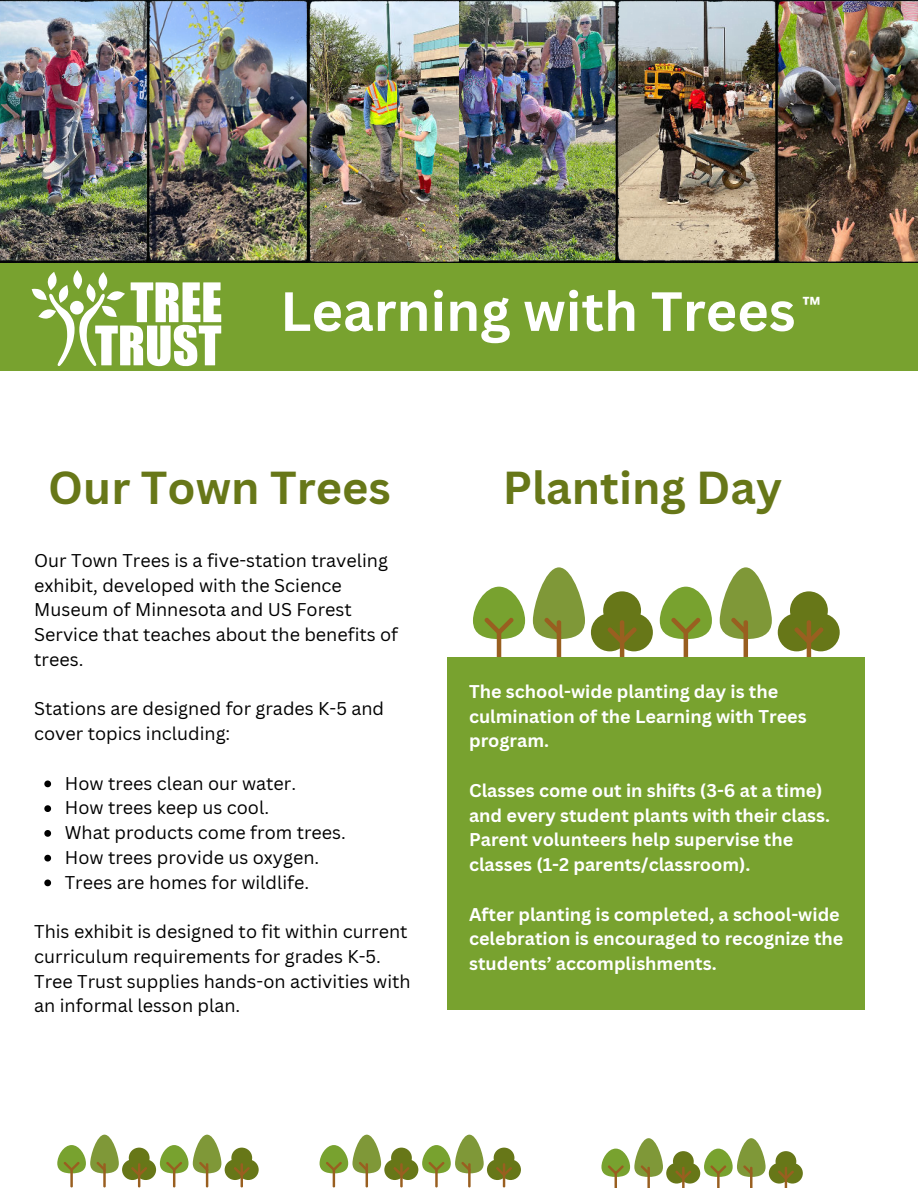
<style>
.page{position:relative;width:918px;height:1188px;background:#fff}
.page>*{position:absolute;margin:0;border:0;box-sizing:border-box;transform-origin:0 0}
.t1{font:700 54px "Canva Sans";color:#fff}
.t2{font:700 45px "Canva Sans";color:#677718}
.t3{font:700 22.5px "Canva Sans";color:#fff}
.t4{font:18px/24.8px "Canva Sans";color:#000}
.t5{font:700 18px/24.8px "Canva Sans";color:#fff}
</style>
<div class="page">
<img style="left:0;top:0;width:918px;height:263px">
<img style="left:459px;top:1px;width:317px;height:259px">
<img style="left:776px;top:1px;width:142px;height:261px">
<div style="left:0;top:263px;width:918px;height:108px;background:#78a22f"></div>
<svg style="left:32px;top:270px;width:189px;height:96px"></svg>
<div style="left:603px;top:591px;width:38px;height:38px;background:#677718;border-radius:50%"></div>
<div style="left:591px;top:613px;width:38px;height:38px;background:#677718;border-radius:50%"></div>
<div style="left:615px;top:613px;width:38px;height:38px;background:#677718;border-radius:50%"></div>
<svg style="left:607px;top:620px;width:30px;height:37px"></svg>
<svg style="left:473px;top:587px;width:52px;height:70px"></svg>
<svg style="left:533px;top:567px;width:52px;height:90px"></svg>
<div style="left:790px;top:591px;width:38px;height:38px;background:#677718;border-radius:50%"></div>
<div style="left:778px;top:613px;width:38px;height:38px;background:#677718;border-radius:50%"></div>
<div style="left:802px;top:613px;width:38px;height:38px;background:#677718;border-radius:50%"></div>
<svg style="left:793px;top:620px;width:32px;height:37px"></svg>
<svg style="left:660px;top:587px;width:52px;height:70px"></svg>
<svg style="left:720px;top:567px;width:52px;height:90px"></svg>
<div style="left:448px;top:657px;width:417px;height:352px;background:#78a22f"></div>
<svg style="left:44px;top:781px;width:7px;height:6px"></svg>
<svg style="left:44px;top:805px;width:7px;height:7px"></svg>
<svg style="left:44px;top:830px;width:7px;height:7px"></svg>
<svg style="left:44px;top:855px;width:7px;height:7px"></svg>
<svg style="left:44px;top:880px;width:7px;height:6px"></svg>
<div style="left:129px;top:1148px;width:21px;height:20px;background:#677718;border-radius:50%"></div>
<div style="left:122px;top:1159px;width:21px;height:21px;background:#677718;border-radius:50%"></div>
<div style="left:135px;top:1159px;width:21px;height:21px;background:#677718;border-radius:50%"></div>
<hr style="left:138px;top:1163px;width:2px;height:24px;background:#995f20;border-radius:2px">
<svg style="left:131px;top:1166px;width:16px;height:10px"></svg>
<hr style="left:70px;top:1168px;width:3px;height:19px;background:#995f20;border-radius:2px">
<hr style="left:103px;top:1163px;width:3px;height:24px;background:#995f20;border-radius:2px">
<svg style="left:57px;top:1135px;width:62px;height:38px"></svg>
<div style="left:231px;top:1148px;width:21px;height:20px;background:#677718;border-radius:50%"></div>
<div style="left:225px;top:1159px;width:20px;height:21px;background:#677718;border-radius:50%"></div>
<div style="left:238px;top:1159px;width:21px;height:21px;background:#677718;border-radius:50%"></div>
<hr style="left:241px;top:1163px;width:2px;height:24px;background:#995f20;border-radius:2px">
<svg style="left:234px;top:1166px;width:16px;height:10px"></svg>
<svg style="left:160px;top:1135px;width:61px;height:52px"></svg>
<div style="left:391px;top:1148px;width:21px;height:20px;background:#677718;border-radius:50%"></div>
<div style="left:384px;top:1159px;width:21px;height:21px;background:#677718;border-radius:50%"></div>
<div style="left:398px;top:1159px;width:20px;height:21px;background:#677718;border-radius:50%"></div>
<hr style="left:400px;top:1163px;width:3px;height:24px;background:#995f20;border-radius:2px">
<svg style="left:393px;top:1166px;width:17px;height:9px"></svg>
<svg style="left:320px;top:1135px;width:61px;height:52px"></svg>
<div style="left:494px;top:1148px;width:20px;height:20px;background:#677718;border-radius:50%"></div>
<div style="left:487px;top:1159px;width:21px;height:21px;background:#677718;border-radius:50%"></div>
<div style="left:500px;top:1159px;width:21px;height:21px;background:#677718;border-radius:50%"></div>
<hr style="left:503px;top:1163px;width:2px;height:24px;background:#995f20;border-radius:2px">
<svg style="left:496px;top:1166px;width:16px;height:10px"></svg>
<hr style="left:435px;top:1168px;width:3px;height:19px;background:#995f20;border-radius:2px">
<hr style="left:468px;top:1163px;width:3px;height:24px;background:#995f20;border-radius:2px">
<svg style="left:422px;top:1135px;width:62px;height:38px"></svg>
<div style="left:673px;top:1151px;width:21px;height:21px;background:#677718;border-radius:50%"></div>
<div style="left:666px;top:1163px;width:21px;height:21px;background:#677718;border-radius:50%"></div>
<div style="left:679px;top:1163px;width:21px;height:21px;background:#677718;border-radius:50%"></div>
<svg style="left:675px;top:1167px;width:17px;height:21px"></svg>
<svg style="left:601px;top:1138px;width:62px;height:50px"></svg>
<div style="left:776px;top:1151px;width:20px;height:21px;background:#677718;border-radius:50%"></div>
<div style="left:769px;top:1163px;width:21px;height:21px;background:#677718;border-radius:50%"></div>
<div style="left:782px;top:1163px;width:21px;height:21px;background:#677718;border-radius:50%"></div>
<svg style="left:777px;top:1167px;width:18px;height:21px"></svg>
<svg style="left:704px;top:1138px;width:62px;height:50px"></svg>
<h1 class="t1" style="left:280px;top:279px;width:517px">Learning with Trees</h1>
<p class="t3" style="left:803px;top:291px;width:20px">™</p>
<h2 class="t2" style="left:48px;top:461px;width:344px">Our Town Trees</h2>
<h2 class="t2" style="left:503px;top:461px;width:281px">Planting Day</h2>
<p class="t4" style="left:34px;top:548px;width:366px">Our Town Trees is a five-station traveling exhibit, developed with the Science<br>Museum of Minnesota and US Forest<br>Service that teaches about the benefits of trees.</p>
<p class="t4" style="left:34px;top:696px;width:351px">Stations are designed for grades K-5 and cover topics including:</p>
<p class="t4" style="left:65px;top:771px;width:283px">How trees clean our water.<br>How trees keep us cool.<br>What products come from trees.<br>How trees provide us oxygen.<br>Trees are homes for wildlife.</p>
<p class="t4" style="left:34px;top:919px;width:378px">This exhibit is designed to fit within current curriculum requirements for grades K-5.<br>Tree Trust supplies hands-on activities with an informal lesson plan.</p>
<p class="t5" style="left:469px;top:679px;width:339px">The school-wide planting day is the culmination of the Learning with Trees program.</p>
<p class="t5" style="left:469px;top:778px;width:362px">Classes come out in shifts (3-6 at a time) and every student plants with their class.<br>Parent volunteers help supervise the classes (1-2 parents/classroom).</p>
<p class="t5" style="left:469px;top:902px;width:376px">After planting is completed, a school-wide celebration is encouraged to recognize the students’ accomplishments.</p>
</div>
